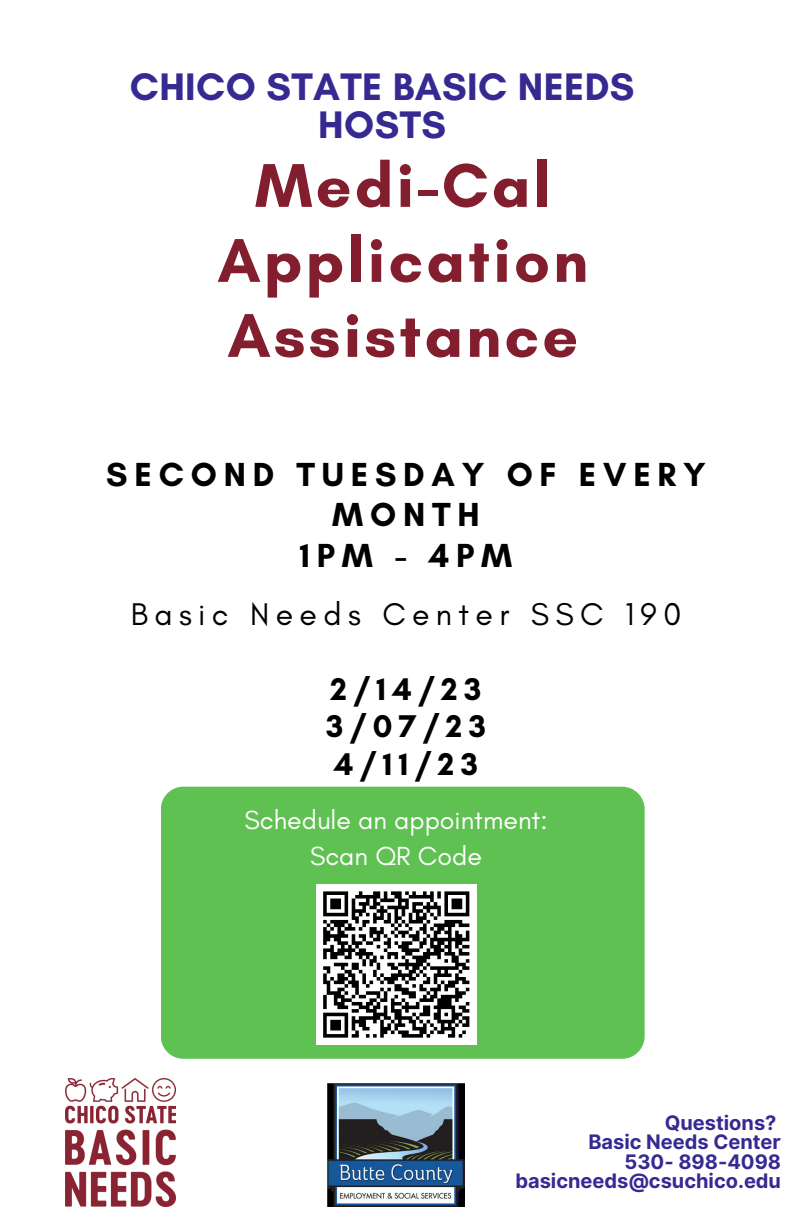
<style>
.page{position:relative;width:792px;height:1224px;background:#fff}
.page>*{position:absolute;margin:0;border:0;box-sizing:border-box;transform-origin:0 0}
.t1{font:700 63px/75px "Glacial Indifference";letter-spacing:.05em;color:#831e2e;text-align:center}
.t2{font:700 39px/38.6px "Glacial Indifference";letter-spacing:.01em;color:#362a92;text-align:center}
.t3{font:700 34px/40.4px "Glacial Indifference";letter-spacing:.2em;color:#000;text-align:center}
.t4{font:32px "Glacial Indifference";letter-spacing:.2em;color:#000}
.t5{font:700 32px/37.6px "Glacial Indifference";letter-spacing:.2em;color:#000}
.t6{font:26.8px/36px "Glacial Indifference";color:#fff;text-align:center}
.t7{font:700 20px/19.6px "Inter";color:#362a92;text-align:right}
</style>
<div class="page">
<img style="left:66px;top:1079px;width:109px;height:127px">
<div style="left:161px;top:787px;width:484px;height:272px;background:#5fc152;border-radius:23px"></div>
<img style="left:328px;top:1084px;width:136px;height:123px">
<div style="left:316px;top:884px;width:161px;height:161px;background:#fff"></div>
<svg style="left:323px;top:891px;width:147px;height:147px"></svg>
<h2 class="t2" style="left:130px;top:67px;width:506px">CHICO STATE BASIC NEEDS<br>HOSTS</h2>
<h1 class="t1" style="left:217px;top:147px;width:372px">Medi-Cal<br>Application<br>Assistance</h1>
<h3 class="t3" style="left:106px;top:454px;width:601px">SECOND TUESDAY OF EVERY<br>MONTH<br>1PM - 4PM</h3>
<h3 class="t4" style="left:131px;top:594px;width:552px">Basic Needs Center SSC 190</h3>
<h3 class="t5" style="left:326px;top:670px;width:161px">2/14/23<br>3/07/23<br>4/11/23</h3>
<h3 class="t6" style="left:244px;top:801px;width:305px">Schedule an appointment:<br>Scan QR Code</h3>
<p class="t7" style="left:515px;top:1113px;width:267px">Questions?<br>Basic Needs Center<br>530- 898-4098 basicneeds@csuchico.edu</p>
</div>
